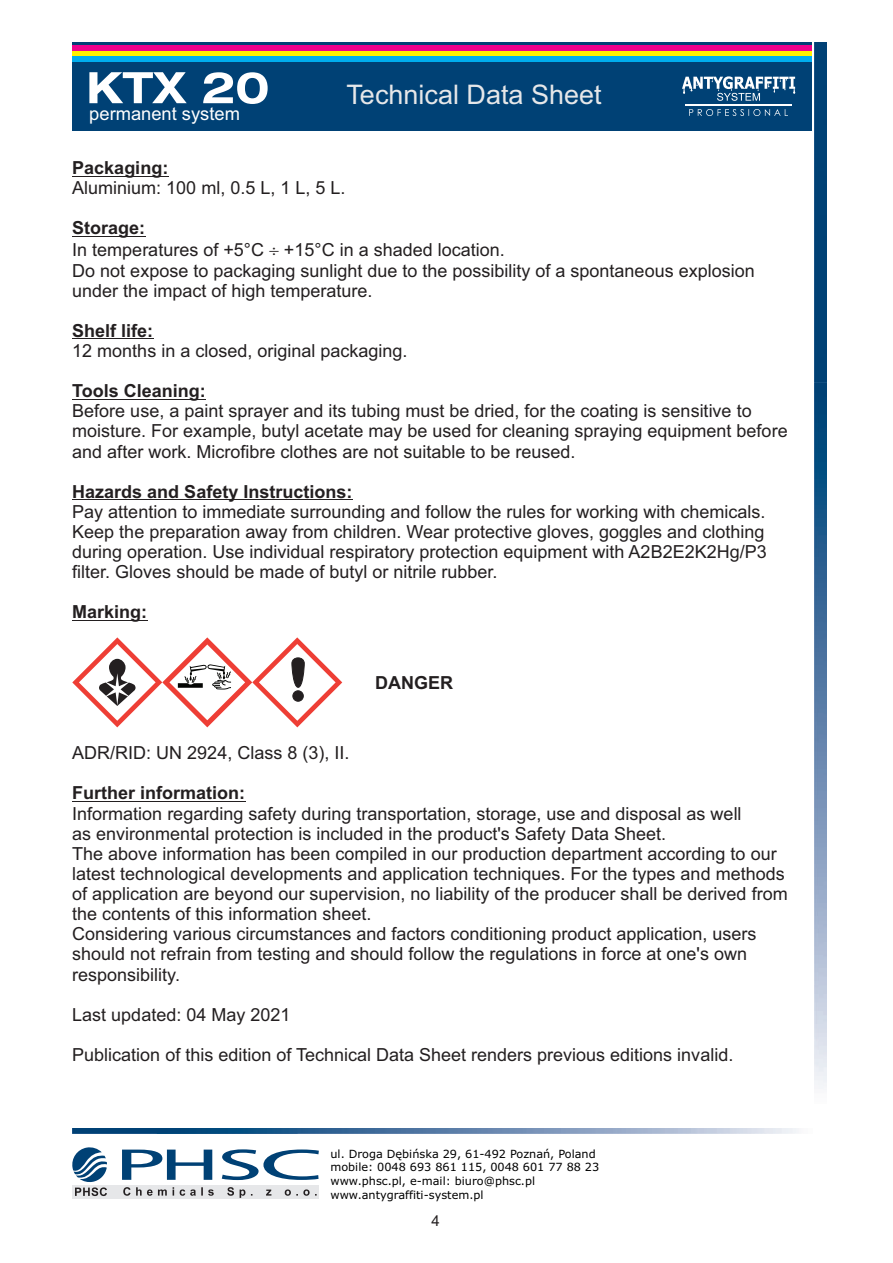
<style>
.page{position:relative;width:893px;height:1263px;background:#fff}
.page>*{position:absolute;margin:0;border:0;box-sizing:border-box;transform-origin:0 0}
.t1{font:27px "Arial";color:#e6e7e9}
.t2{font:18.3px "Arial";color:#fff}
.t3{font:18px/20.1px "Arial";color:#231f20}
.t4{font:700 18px "Arial";color:#231f20}
.t5{font:15px "Arial";color:#231f20}
.t6{font:11.25px/13.6px "Verdana";color:#000}
</style>
<div class="page">
<hr style="left:72px;top:176px;width:96px;height:1px;background:#231f20">
<hr style="left:72px;top:236px;width:73px;height:1px;background:#231f20">
<hr style="left:72px;top:339px;width:81px;height:1px;background:#231f20">
<hr style="left:72px;top:399px;width:134px;height:1px;background:#231f20">
<hr style="left:72px;top:499px;width:280px;height:1px;background:#231f20">
<hr style="left:72px;top:620px;width:75px;height:1px;background:#231f20">
<hr style="left:72px;top:801px;width:173px;height:1px;background:#231f20">
<img style="left:814px;top:43px;width:13px;height:1046px">
<img style="left:72px;top:1128px;width:726px;height:6px">
<svg style="left:122px;top:1149px;width:197px;height:31px"></svg>
<div style="left:72px;top:1185px;width:247px;height:13px;background:#e6e7e9"></div>
<svg style="left:123px;top:1187px;width:194px;height:11px"></svg>
<svg style="left:72px;top:1147px;width:35px;height:49px"></svg>
<svg style="left:72px;top:637px;width:270px;height:90px"></svg>
<div style="left:72px;top:43px;width:740px;height:88px;background:#004175"></div>
<div style="left:72px;top:46px;width:740px;height:5px;background:#ed028c"></div>
<div style="left:72px;top:51px;width:740px;height:5px;background:#fff101"></div>
<div style="left:72px;top:56px;width:740px;height:5px;background:#00aeef"></div>
<svg style="left:689px;top:109px;width:99px;height:7px"></svg>
<hr style="left:685px;top:104px;width:107px;height:2px;background:#fff">
<svg style="left:682px;top:76px;width:113px;height:25px"></svg>
<svg style="left:89px;top:72px;width:179px;height:32px"></svg>
<p class="t2" style="left:89px;top:107px;width:152px">permanent system</p>
<h1 class="t1" style="left:346px;top:85px;width:257px">Technical Data Sheet</h1>
<p class="t4" style="left:72px;top:161px;width:98px">Packaging:</p>
<p class="t3" style="left:72px;top:179px;width:275px">Aluminium: 100 ml, 0.5 L, 1 L, 5 L.</p>
<p class="t4" style="left:72px;top:221px;width:75px">Storage:</p>
<p class="t3" style="left:72px;top:242px;width:684px">In temperatures of +5°C +15°C in a shaded location.<br>Do not expose to packaging sunlight due to the possibility of a spontaneous explosion under the impact of high temperature.</p>
<p class="t4" style="left:72px;top:324px;width:83px">Shelf life:</p>
<p class="t3" style="left:72px;top:342px;width:337px">12 months in a closed, original packaging.</p>
<p class="t4" style="left:72px;top:384px;width:135px">Tools Cleaning:</p>
<p class="t3" style="left:72px;top:403px;width:717px">Before use, a paint sprayer and its tubing must be dried, for the coating is sensitive to moisture. For example, butyl acetate may be used for cleaning spraying equipment before and after work. Microfibre clothes are not suitable to be reused.</p>
<p class="t4" style="left:72px;top:485px;width:282px">Hazards and Safety Instructions:</p>
<p class="t3" style="left:72px;top:503px;width:696px">Pay attention to immediate surrounding and follow the rules for working with chemicals.<br>Keep the preparation away from children. Wear protective gloves, goggles and clothing during operation. Use individual respiratory protection equipment with A2B2E2K2Hg/P3 filter. Gloves should be made of butyl or nitrile rubber.</p>
<p class="t4" style="left:72px;top:605px;width:77px">Marking:</p>
<p class="t4" style="left:375px;top:676px;width:79px">DANGER</p>
<p class="t3" style="left:72px;top:744px;width:279px">ADR/RID: UN 2924, Class 8 (3), II.</p>
<p class="t4" style="left:72px;top:786px;width:174px">Further information:</p>
<p class="t3" style="left:72px;top:805px;width:717px">Information regarding safety during transportation, storage, use and disposal as well<br>as environmental protection is included in the product's Safety Data Sheet.<br>The above information has been compiled in our production department according to our latest technological developments and application techniques. For the types and methods of application are beyond our supervision, no liability of the producer shall be derived from the contents of this information sheet.<br>Considering various circumstances and factors conditioning product application, users should not refrain from testing and should follow the regulations in force at one's own responsibility.</p>
<p class="t3" style="left:72px;top:1006px;width:220px">Last updated: 04 May 2021</p>
<p class="t3" style="left:72px;top:1046px;width:663px">Publication of this edition of Technical Data Sheet renders previous editions invalid.</p>
<p class="t6" style="left:330px;top:1148px;width:270px">ul. Droga Dębińska 29, 61-492 Poznań, Poland mobile: 0048 693 861 115, 0048 601 77 88 23 www.phsc.pl, e-mail: biuro@phsc.pl www.antygraffiti-system.pl</p>
<p class="t5" style="left:432px;top:1215px;width:10px">4</p>
</div>
